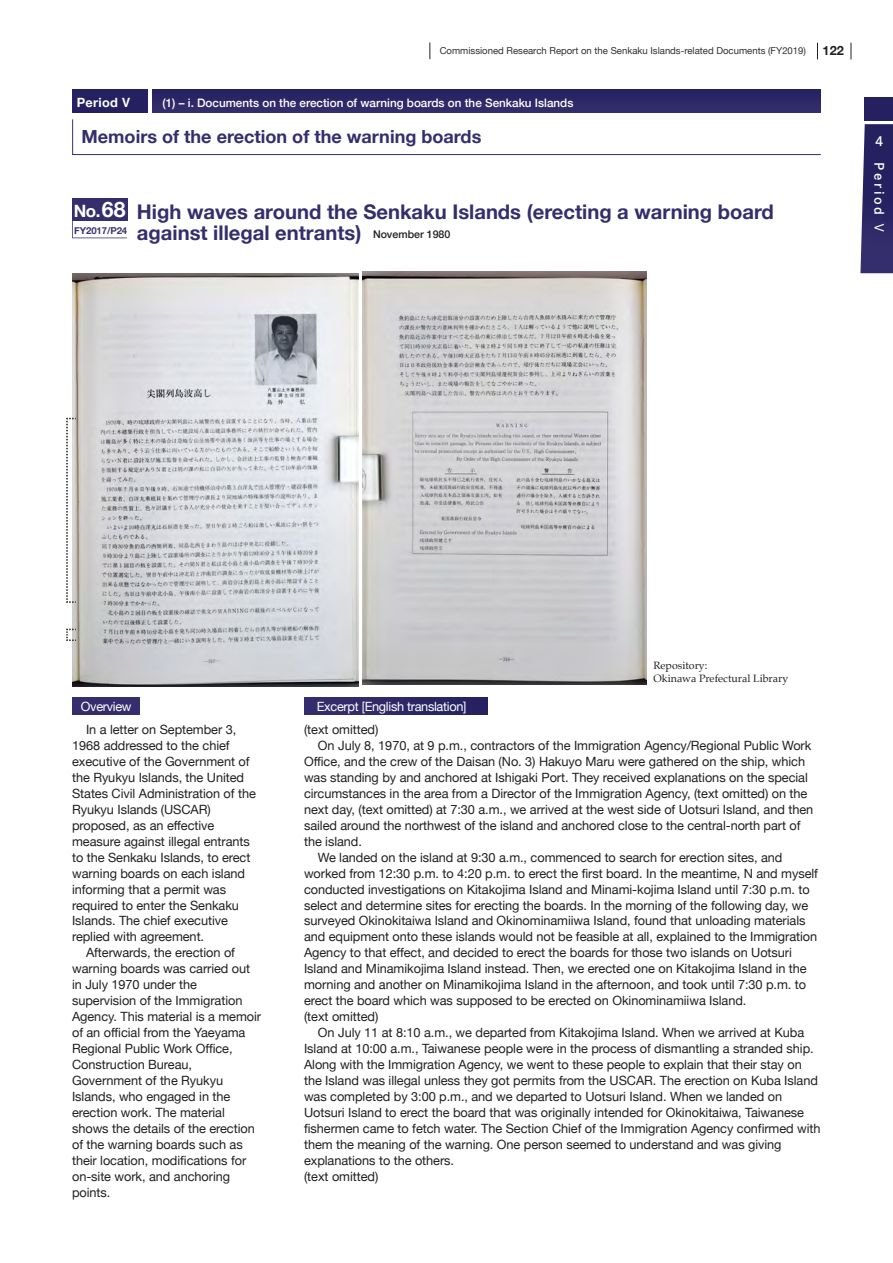
<style>
.page{position:relative;width:893px;height:1263px;background:#fff}
.page>*{position:absolute;margin:0;border:0;box-sizing:border-box;transform-origin:0 0}
.t1{font:700 20.25px/21.3px "Helvetica Neue";color:#342e6d}
.t2{font:700 18px "Helvetica Neue";color:#342e6d}
.t3{font:12.75px "Helvetica Neue";letter-spacing:-.005em;color:#231f20}
.t4{font:12.75px "Helvetica Neue";letter-spacing:-.025em;color:#fff}
.t5{font:700 12.75px "Helvetica Neue";letter-spacing:.02em;color:#fff}
.t6{font:12.75px "Shuei Go Kin Std B";letter-spacing:.2em;color:#fff}
.t7{font:700 12.75px "Helvetica Neue";color:#231f20}
.t8{font:500 11.7px "Helvetica Neue";color:#fff}
.t9{font:10.65px/12.8px "Palatino";color:#231f20}
.t10{font:500 10.65px "Helvetica Neue";color:#231f20}
.t11{font:9.6px "Helvetica Neue";color:#312f30}
.t12{font:700 9.6px "Helvetica Neue";letter-spacing:-.01em;color:#403271}
.s1{font-size:16.95px;color:#fff}
.s2{font-size:21.3px;color:#fff}
</style>
<div class="page">
<svg style="left:851px;top:43px;width:1px;height:16px"></svg>
<svg style="left:817px;top:43px;width:1px;height:16px"></svg>
<svg style="left:429px;top:42px;width:1px;height:17px"></svg>
<svg style="left:72px;top:119px;width:749px;height:36px"></svg>
<div style="left:152px;top:90px;width:668px;height:23px;background:#2d2867"></div>
<div style="left:72px;top:90px;width:75px;height:23px;background:#252160"></div>
<div style="left:865px;top:98px;width:28px;height:23px;background:#252160"></div>
<div style="left:72px;top:198px;width:55px;height:23px;background:#342e6d"></div>
<svg style="left:72px;top:221px;width:55px;height:17px"></svg>
<svg style="left:860px;top:124px;width:33px;height:149px;background:#3c3771"></svg>
<div style="left:304px;top:697px;width:183px;height:17px;background:#2e2867"></div>
<div style="left:72px;top:697px;width:68px;height:17px;background:#342e6d"></div>
<img style="left:73px;top:273px;width:285px;height:413px">
<img style="left:362px;top:272px;width:284px;height:412px">
<svg style="left:66px;top:417px;width:10px;height:187px"></svg>
<svg style="left:66px;top:628px;width:10px;height:14px"></svg>
<p class="t11" style="left:440px;top:43px;width:368px">Commissioned Research Report on the Senkaku Islands-related Documents (FY2019)</p>
<p class="t7" style="left:823px;top:40px;width:23px">122</p>
<p class="t5" style="left:77px;top:92px;width:55px">Period Ⅴ</p>
<p class="t8" style="left:163px;top:93px;width:412px">(1) – i. Documents on the erection of warning boards on the Senkaku Islands</p>
<h2 class="t2" style="left:82px;top:122px;width:401px">Memoirs of the erection of the warning boards</h2>
<h1 class="t1" style="left:137px;top:202px;width:638px;text-indent:-63px"><span class="s1">No.</span><span class="s2">68</span> High waves around the Senkaku Islands (erecting a warning board against illegal entrants)</h1>
<p class="t12" style="left:74px;top:223px;width:55px">FY2017/P24</p>
<p class="t10" style="left:373px;top:226px;width:79px">November 1980</p>
<p class="t6" style="left:873px;top:133px;width:11px">４</p>
<p class="t6" style="left:888px;top:162px;width:54px;rotate:90deg">Period</p>
<p class="t4" style="left:81px;top:697px;width:52px">Overview</p>
<p class="t3" style="left:86px;top:720px;width:152px">In a letter on September 3,</p>
<p class="t3" style="left:72px;top:736px;width:159px">1968 addressed to the chief</p>
<p class="t3" style="left:72px;top:752px;width:179px">executive of the Government of</p>
<p class="t3" style="left:72px;top:768px;width:174px">the Ryukyu Islands, the United</p>
<p class="t3" style="left:72px;top:784px;width:185px">States Civil Administration of the</p>
<p class="t3" style="left:72px;top:800px;width:140px">Ryukyu Islands (USCAR)</p>
<p class="t3" style="left:72px;top:816px;width:144px">proposed, as an effective</p>
<p class="t3" style="left:72px;top:832px;width:179px">measure against illegal entrants</p>
<p class="t3" style="left:72px;top:848px;width:180px">to the Senkaku Islands, to erect</p>
<p class="t3" style="left:72px;top:864px;width:175px">warning boards on each island</p>
<p class="t3" style="left:72px;top:880px;width:156px">informing that a permit was</p>
<p class="t3" style="left:72px;top:896px;width:168px">required to enter the Senkaku</p>
<p class="t3" style="left:72px;top:912px;width:157px">Islands. The chief executive</p>
<p class="t3" style="left:72px;top:928px;width:134px">replied with agreement.</p>
<p class="t3" style="left:86px;top:944px;width:151px">Afterwards, the erection of</p>
<p class="t3" style="left:72px;top:959px;width:180px">warning boards was carried out</p>
<p class="t3" style="left:72px;top:975px;width:126px">in July 1970 under the</p>
<p class="t3" style="left:72px;top:991px;width:172px">supervision of the Immigration</p>
<p class="t3" style="left:72px;top:1007px;width:191px">Agency. This material is a memoir</p>
<p class="t3" style="left:72px;top:1023px;width:175px">of an official from the Yaeyama</p>
<p class="t3" style="left:72px;top:1039px;width:162px">Regional Public Work Office,</p>
<p class="t3" style="left:72px;top:1055px;width:121px">Construction Bureau,</p>
<p class="t3" style="left:72px;top:1071px;width:153px">Government of the Ryukyu</p>
<p class="t3" style="left:72px;top:1087px;width:160px">Islands, who engaged in the</p>
<p class="t3" style="left:72px;top:1103px;width:154px">erection work. The material</p>
<p class="t3" style="left:72px;top:1119px;width:184px">shows the details of the erection</p>
<p class="t3" style="left:72px;top:1135px;width:172px">of the warning boards such as</p>
<p class="t3" style="left:72px;top:1151px;width:176px">their location, modifications for</p>
<p class="t3" style="left:72px;top:1167px;width:160px">on-site work, and anchoring</p>
<p class="t3" style="left:72px;top:1183px;width:40px">points.</p>
<p class="t9" style="left:653px;top:659px;width:136px">Repository:<br>Okinawa Prefectural Library</p>
<p class="t4" style="left:317px;top:697px;width:151px">Excerpt [English translation]</p>
<p class="t3" style="left:304px;top:720px;width:76px">(text omitted)</p>
<p class="t3" style="left:318px;top:736px;width:495px">On July 8, 1970, at 9 p.m., contractors of the Immigration Agency/Regional Public Work</p>
<p class="t3" style="left:304px;top:752px;width:503px">Office, and the crew of the Daisan (No. 3) Hakuyo Maru were gathered on the ship, which</p>
<p class="t3" style="left:304px;top:768px;width:505px">was standing by and anchored at Ishigaki Port. They received explanations on the special</p>
<p class="t3" style="left:304px;top:784px;width:505px">circumstances in the area from a Director of the Immigration Agency, (text omitted) on the</p>
<p class="t3" style="left:304px;top:800px;width:511px">next day, (text omitted) at 7:30 a.m., we arrived at the west side of Uotsuri Island, and then</p>
<p class="t3" style="left:304px;top:816px;width:498px">sailed around the northwest of the island and anchored close to the central-north part of</p>
<p class="t3" style="left:304px;top:832px;width:59px">the island.</p>
<p class="t3" style="left:318px;top:848px;width:466px">We landed on the island at 9:30 a.m., commenced to search for erection sites, and</p>
<p class="t3" style="left:304px;top:864px;width:515px">worked from 12:30 p.m. to 4:20 p.m. to erect the first board. In the meantime, N and myself</p>
<p class="t3" style="left:304px;top:880px;width:507px">conducted investigations on Kitakojima Island and Minami-kojima Island until 7:30 p.m. to</p>
<p class="t3" style="left:304px;top:896px;width:506px">select and determine sites for erecting the boards. In the morning of the following day, we</p>
<p class="t3" style="left:304px;top:912px;width:503px">surveyed Okinokitaiwa Island and Okinominamiiwa Island, found that unloading materials</p>
<p class="t3" style="left:304px;top:928px;width:515px">and equipment onto these islands would not be feasible at all, explained to the Immigration</p>
<p class="t3" style="left:304px;top:944px;width:489px">Agency to that effect, and decided to erect the boards for those two islands on Uotsuri</p>
<p class="t3" style="left:304px;top:959px;width:504px">Island and Minamikojima Island instead. Then, we erected one on Kitakojima Island in the</p>
<p class="t3" style="left:304px;top:975px;width:504px">morning and another on Minamikojima Island in the afternoon, and took until 7:30 p.m. to</p>
<p class="t3" style="left:304px;top:991px;width:444px">erect the board which was supposed to be erected on Okinominamiiwa Island.</p>
<p class="t3" style="left:304px;top:1007px;width:76px">(text omitted)</p>
<p class="t3" style="left:318px;top:1023px;width:488px">On July 11 at 8:10 a.m., we departed from Kitakojima Island. When we arrived at Kuba</p>
<p class="t3" style="left:304px;top:1039px;width:511px">Island at 10:00 a.m., Taiwanese people were in the process of dismantling a stranded ship.</p>
<p class="t3" style="left:304px;top:1055px;width:499px">Along with the Immigration Agency, we went to these people to explain that their stay on</p>
<p class="t3" style="left:304px;top:1071px;width:515px">the Island was illegal unless they got permits from the USCAR. The erection on Kuba Island</p>
<p class="t3" style="left:304px;top:1087px;width:480px">was completed by 3:00 p.m., and we departed to Uotsuri Island. When we landed on</p>
<p class="t3" style="left:304px;top:1103px;width:501px">Uotsuri Island to erect the board that was originally intended for Okinokitaiwa, Taiwanese</p>
<p class="t3" style="left:304px;top:1119px;width:518px">fishermen came to fetch water. The Section Chief of the Immigration Agency confirmed with</p>
<p class="t3" style="left:304px;top:1135px;width:479px">them the meaning of the warning. One person seemed to understand and was giving</p>
<p class="t3" style="left:304px;top:1151px;width:152px">explanations to the others.</p>
<p class="t3" style="left:304px;top:1167px;width:76px">(text omitted)</p>
</div>
